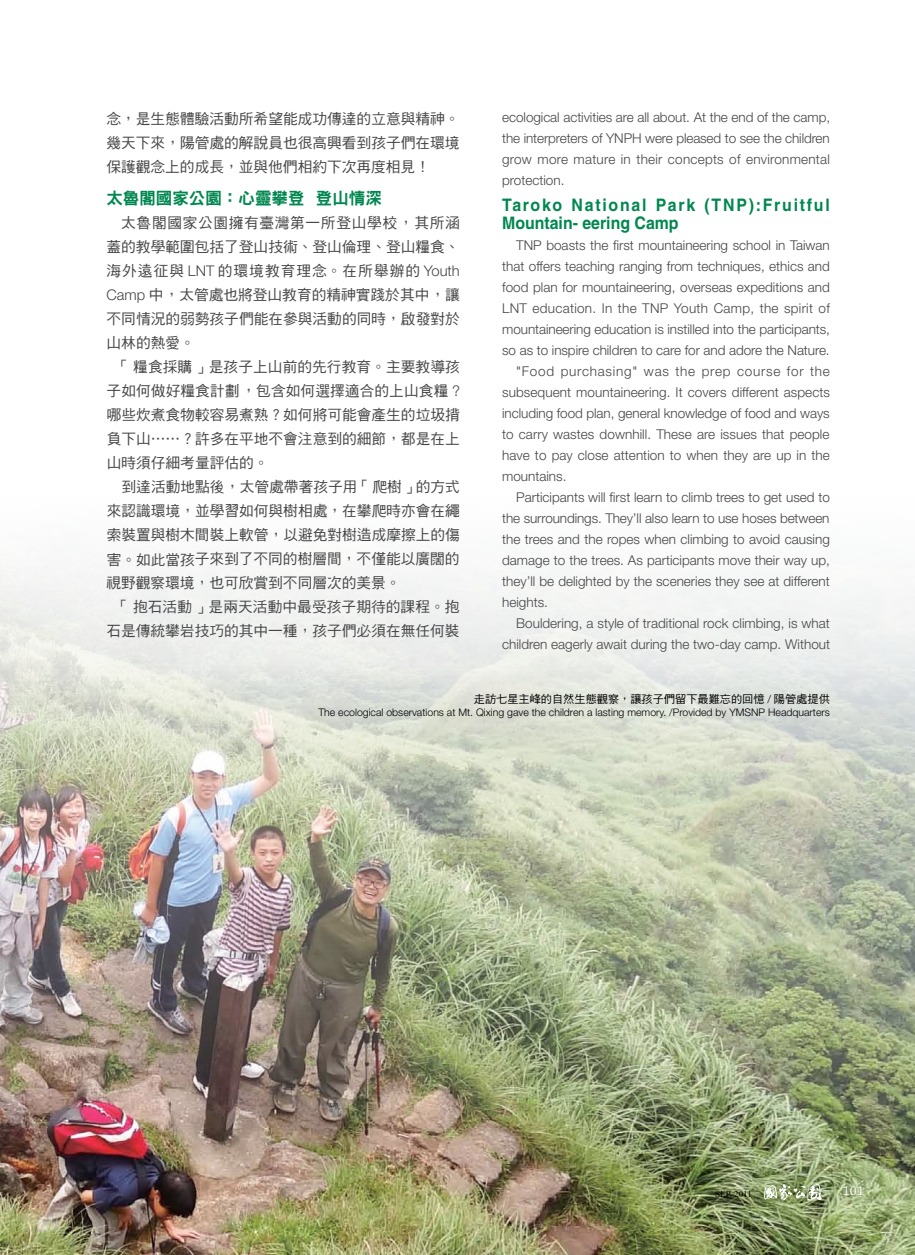
<style>
.page{position:relative;width:915px;height:1255px;background:#fff}
.page>*{position:absolute;margin:0;border:0;box-sizing:border-box;transform-origin:0 0}
.t1{font:700 17.25px/17.7px "Helvetica";letter-spacing:.11em;color:#008750;scale:.92 1}
.t2{font:16.5px "DF Hei Std W9";color:#008750}
.t3{font:14.7px/24px "DF Hei Std W5";color:#454547;text-align:justify}
.t4{font:14.7px "DF Hei Std W5";letter-spacing:.07em;color:#454547}
.t5{font:14.7px "DF Hei Std W5";letter-spacing:.045em;color:#454547}
.t6{font:300 13.5px/21px "Helvetica Neue LT Std";color:#454547;text-align:justify}
.t7{font:300 13.5px "Helvetica Neue LT Std";letter-spacing:.02em;color:#454547}
.t8{font:300 13.5px "Helvetica Neue LT Std";letter-spacing:.055em;color:#454547}
.t9{font:13.5px "Chaparral Pro";color:#fff}
.t10{font:11.1px "DF Hei Std W5";color:#000}
.t11{font:300 10.5px "Helvetica Neue LT Std";color:#000}
.t12{font:9px "Times New Roman";color:#000}
.s1{font-family:"Helvetica Neue LT Std";font-weight:300}
</style>
<div class="page">
<img style="left:0;top:562px;width:914px;height:692px">
<svg style="left:763px;top:1183px;width:58px;height:17px"></svg>
<p class="t3" style="left:106px;top:106px;width:354px">念，是生態體驗活動所希望能成功傳達的立意與精神。幾天下來，陽管處的解說員也很高興看到孩子們在環境保護觀念上的成長，並與他們相約下次再度相見！</p>
<p class="t2" style="left:106px;top:189px;width:277px">太魯閣國家公園：心靈攀登 登山情深</p>
<p class="t5" style="left:121px;top:215px;width:340px">太魯閣國家公園擁有臺灣第一所登山學校，其所涵</p>
<p class="t3" style="left:106px;top:235px;width:354px">蓋的教學範圍包括了登山技術、登山倫理、登山糧食、</p>
<p class="t4" style="left:106px;top:263px;width:354px">海外遠征與 <span class="s1">LNT</span> 的環境教育理念。在所舉辦的 <span class="s1">Youth</span></p>
<p class="t3" style="left:106px;top:283px;width:354px"><span class="s1">Camp</span> 中，太管處也將登山教育的精神實踐於其中，讓</p>
<p class="t3" style="left:106px;top:307px;width:354px">不同情況的弱勢孩子們能在參與活動的同時，啟發對於</p>
<p class="t3" style="left:106px;top:331px;width:90px">山林的熱愛。</p>
<p class="t3" style="left:114px;top:355px;width:347px">「糧食採購」是孩子上山前的先行教育。主要教導孩</p>
<p class="t3" style="left:106px;top:379px;width:355px">子如何做好糧食計劃，包含如何選擇適合的上山食糧 <span class="s1">?</span></p>
<p class="t3" style="left:107px;top:403px;width:354px">哪些炊煮食物較容易煮熟？如何將可能會產生的垃圾揹</p>
<p class="t3" style="left:107px;top:427px;width:354px">負下山⋯⋯？許多在平地不會注意到的細節，都是在上</p>
<p class="t3" style="left:107px;top:451px;width:163px">山時須仔細考量評估的。</p>
<p class="t3" style="left:122px;top:475px;width:340px">到達活動地點後，太管處帶著孩子用「爬樹」的方式</p>
<p class="t3" style="left:107px;top:499px;width:354px">來認識環境，並學習如何與樹相處，在攀爬時亦會在繩</p>
<p class="t3" style="left:107px;top:523px;width:354px">索裝置與樹木間裝上軟管，以避免對樹造成摩擦上的傷</p>
<p class="t3" style="left:107px;top:547px;width:354px">害。如此當孩子來到了不同的樹層間，不僅能以廣闊的</p>
<p class="t3" style="left:106px;top:571px;width:295px">視野觀察環境，也可欣賞到不同層次的美景。</p>
<p class="t3" style="left:114px;top:595px;width:347px">「抱石活動」是兩天活動中最受孩子期待的課程。抱</p>
<p class="t3" style="left:106px;top:619px;width:354px">石是傳統攀岩技巧的其中一種，孩子們必須在無任何裝</p>
<p class="t6" style="left:502px;top:107px;width:329px">ecological activities are all about. At the end of the camp, the interpreters of YNPH were pleased to see the children grow more mature in their concepts of environmental protection.</p>
<p class="t1" style="left:502px;top:196px;width:357px">Taroko National Park (TNP):Fruitful<br>Mountain- eering Camp</p>
<p class="t6" style="left:516px;top:234px;width:315px">TNP boasts the first mountaineering school in Taiwan</p>
<p class="t6" style="left:502px;top:255px;width:329px">that offers teaching ranging from techniques, ethics and</p>
<p class="t6" style="left:502px;top:276px;width:329px">food plan for mountaineering, overseas expeditions and</p>
<p class="t7" style="left:502px;top:300px;width:329px">LNT education. In the TNP Youth Camp, the spirit of</p>
<p class="t6" style="left:502px;top:318px;width:329px">mountaineering education is instilled into the participants,</p>
<p class="t6" style="left:502px;top:339px;width:329px">so as to inspire children to care for and adore the Nature.</p>
<p class="t8" style="left:516px;top:363px;width:315px">"Food purchasing" was the prep course for the</p>
<p class="t6" style="left:502px;top:381px;width:329px">subsequent mountaineering. It covers different aspects</p>
<p class="t6" style="left:502px;top:402px;width:329px">including food plan, general knowledge of food and ways</p>
<p class="t6" style="left:502px;top:423px;width:329px">to carry wastes downhill. These are issues that people</p>
<p class="t6" style="left:502px;top:444px;width:329px">have to pay close attention to when they are up in the</p>
<p class="t6" style="left:502px;top:465px;width:66px">mountains.</p>
<p class="t6" style="left:516px;top:486px;width:315px">Participants will first learn to climb trees to get used to</p>
<p class="t6" style="left:502px;top:507px;width:329px">the surroundings. They’ll also learn to use hoses between</p>
<p class="t6" style="left:502px;top:528px;width:329px">the trees and the ropes when climbing to avoid causing</p>
<p class="t6" style="left:502px;top:549px;width:329px">damage to the trees. As participants move their way up,</p>
<p class="t6" style="left:502px;top:570px;width:329px">they’ll be delighted by the sceneries they see at different</p>
<p class="t6" style="left:502px;top:591px;width:47px">heights.</p>
<p class="t6" style="left:516px;top:612px;width:315px">Bouldering, a style of traditional rock climbing, is what</p>
<p class="t6" style="left:502px;top:633px;width:329px">children eagerly await during the two-day camp. Without</p>
<p class="t10" style="left:473px;top:693px;width:357px">走訪七星主峰的自然生態觀察，讓孩子們留下最難忘的回憶 <span class="s1">/</span> 陽管處提供</p>
<p class="t11" style="left:318px;top:706px;width:512px">The ecological observations at Mt. Qixing gave the children a lasting memory. /Provided by YMSNP Headquarters</p>
<p class="t12" style="left:715px;top:1188px;width:38px">SEP. 2011</p>
<p class="t9" style="left:842px;top:1183px;width:23px">101</p>
</div>
